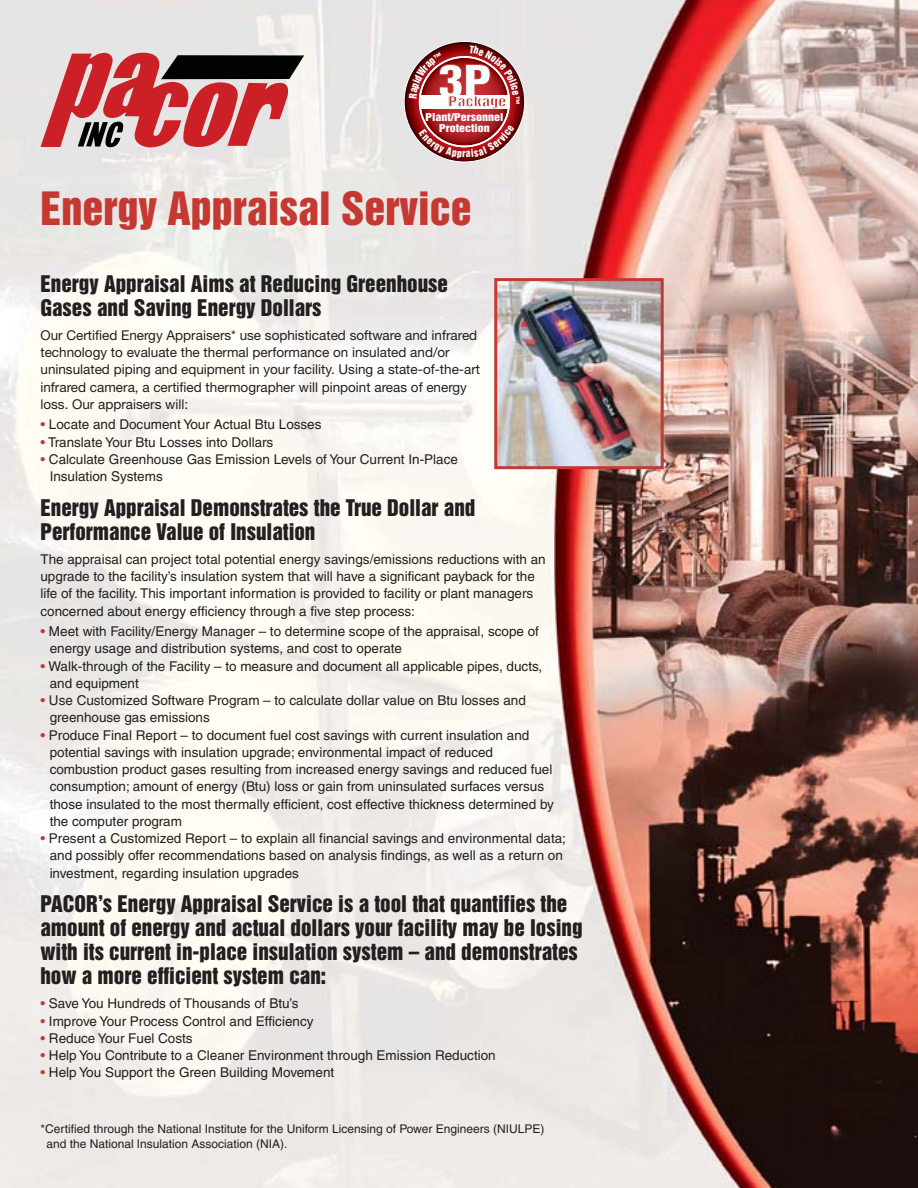
<style>
.page{position:relative;width:918px;height:1188px;background:#fff}
.page>*{position:absolute;margin:0;border:0;box-sizing:border-box;transform-origin:0 0}
.t1{font:42px "Helvetica Inserat";color:#c63832}
.t2{font:42px "Helvetica Inserat";color:#fff;scale:1.21 1}
.t3{font:21px/24px "Helvetica Inserat";color:#231f20}
.t4{font:13.5px/17.2px "Helvetica";color:#231f20}
.t5{font:13.5px/17.2px "Helvetica Neue";color:#231f20}
.t6{font:13.5px "Helvetica Inserat";color:#c63833;scale:1.21 1}
.t7{font:12px/15px "Helvetica";color:#231f20}
.t8{font:9.9px/11.4px "Helvetica Inserat";color:#fff;text-align:center;scale:1.21 1}
.s1{color:#c63832}
</style>
<div class="page">
<img style="left:0;top:0;width:918px;height:1188px">
<img style="left:29px;top:23px;width:308px;height:147px">
<svg style="left:41px;top:53px;width:263px;height:94px;background:#b7686b"></svg>
<img style="left:498px;top:282px;width:162px;height:183px">
<div style="left:494px;top:278px;width:170px;height:191px;border:3px solid #c63832"></div>
<svg style="left:404px;top:41px;width:121px;height:121px;background:#8b2a2c"></svg>
<svg style="left:420px;top:57px;width:89px;height:89px;background:#b5272c"></svg>
<div style="left:420px;top:95px;width:89px;height:14px;background:#fff"></div>
<svg style="left:409px;top:52px;width:32px;height:46px"></svg>
<svg style="left:469px;top:45px;width:51px;height:58px;background:#b45558"></svg>
<svg style="left:419px;top:125px;width:96px;height:33px;background:#a73c3e"></svg>
<h1 class="t2" style="left:438px;top:65px;width:46px">3P</h1>
<p class="t6" style="left:448px;top:96px;width:49px">Package</p>
<p class="t8" style="left:425px;top:112px;width:66px">Plant/Personnel<br>Protection</p>
<h1 class="t1" style="left:40px;top:191px;width:433px">Energy Appraisal Service</h1>
<h2 class="t3" style="left:40px;top:273px;width:409px">Energy Appraisal Aims at Reducing Greenhouse<br>Gases and Saving Energy Dollars</h2>
<p class="t5" style="left:40px;top:328px;width:441px">Our Certified Energy Appraisers* use sophisticated software and infrared technology to evaluate the thermal performance on insulated and/or uninsulated piping and equipment in your facility. Using a state-of-the-art infrared camera, a certified thermographer will pinpoint areas of energy loss. Our appraisers will:</p>
<p class="t4" style="left:40px;top:417px;width:283px"><span class="s1">•</span> Locate and Document Your Actual Btu Losses</p>
<p class="t4" style="left:40px;top:435px;width:234px"><span class="s1">•</span> Translate Your Btu Losses into Dollars</p>
<p class="t4" style="left:50px;top:452px;width:410px;text-indent:-9px"><span class="s1">•</span> Calculate Greenhouse Gas Emission Levels of Your Current In-Place<br>Insulation Systems</p>
<h2 class="t3" style="left:40px;top:497px;width:436px">Energy Appraisal Demonstrates the True Dollar and<br>Performance Value of Insulation</h2>
<p class="t4" style="left:40px;top:552px;width:507px">The appraisal can project total potential energy savings/emissions reductions with an upgrade to the facility’s insulation system that will have a significant payback for the life of the facility. This important information is provided to facility or plant managers concerned about energy efficiency through a five step process:</p>
<p class="t4" style="left:50px;top:624px;width:491px;text-indent:-9px"><span class="s1">•</span> Meet with Facility/Energy Manager – to determine scope of the appraisal, scope of energy usage and distribution systems, and cost to operate</p>
<p class="t4" style="left:50px;top:659px;width:494px;text-indent:-9px"><span class="s1">•</span> Walk-through of the Facility – to measure and document all applicable pipes, ducts, and equipment</p>
<p class="t4" style="left:50px;top:693px;width:478px;text-indent:-9px"><span class="s1">•</span> Use Customized Software Program – to calculate dollar value on Btu losses and greenhouse gas emissions</p>
<p class="t4" style="left:50px;top:728px;width:506px;text-indent:-9px"><span class="s1">•</span> Produce Final Report – to document fuel cost savings with current insulation and potential savings with insulation upgrade; environmental impact of reduced combustion product gases resulting from increased energy savings and reduced fuel consumption; amount of energy (Btu) loss or gain from uninsulated surfaces versus those insulated to the most thermally efficient, cost effective thickness determined by the computer program</p>
<p class="t4" style="left:50px;top:831px;width:518px;text-indent:-9px"><span class="s1">•</span> Present a Customized Report – to explain all financial savings and environmental data; and possibly offer recommendations based on analysis findings, as well as a return on investment, regarding insulation upgrades</p>
<h2 class="t3" style="left:40px;top:893px;width:544px">PACOR’s Energy Appraisal Service is a tool that quantifies the amount of energy and actual dollars your facility may be losing with its current in-place insulation system – and demonstrates how a more efficient system can:</h2>
<p class="t4" style="left:40px;top:996px;width:260px"><span class="s1">•</span> Save You Hundreds of Thousands of Btu’s</p>
<p class="t4" style="left:40px;top:1014px;width:275px"><span class="s1">•</span> Improve Your Process Control and Efficiency</p>
<p class="t4" style="left:40px;top:1031px;width:154px"><span class="s1">•</span> Reduce Your Fuel Costs</p>
<p class="t4" style="left:40px;top:1048px;width:457px"><span class="s1">•</span> Help You Contribute to a Cleaner Environment through Emission Reduction</p>
<p class="t4" style="left:40px;top:1065px;width:295px"><span class="s1">•</span> Help You Support the Green Building Movement</p>
<p class="t7" style="left:46px;top:1122px;width:499px;text-indent:-6px">*Certified through the National Institute for the Uniform Licensing of Power Engineers (NIULPE) and the National Insulation Association (NIA).</p>
</div>
